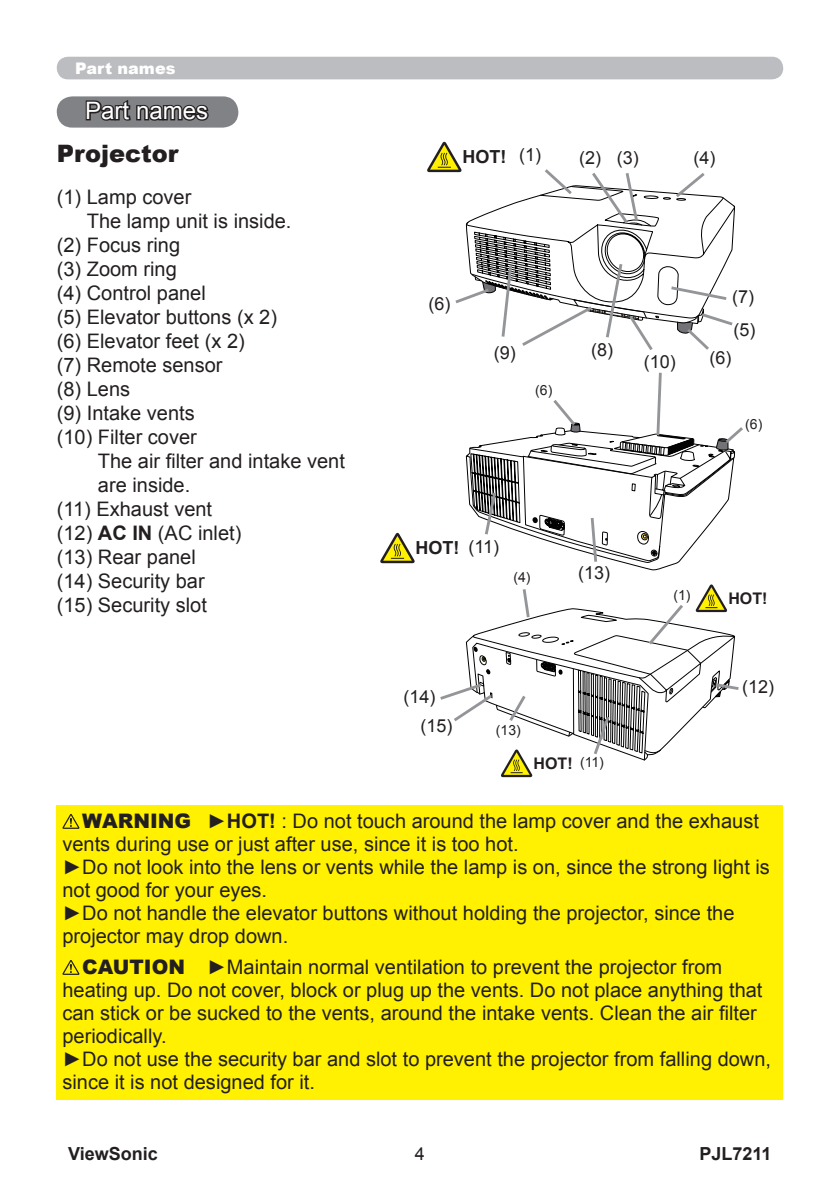
<style>
.page{position:relative;width:840px;height:1191px;background:#fff}
.page>*{position:absolute;margin:0;border:0;box-sizing:border-box;transform-origin:0 0}
.t1{font:24px "Arial";color:#fff}
.t2{font:900 24px "Arial";color:#231f20}
.t3{font:20px/23px "Arial";color:#231f20}
.t4{font:900 20px "Arial";color:#231f20}
.t5{font:18px "Arial";color:#231f20}
.t6{font:700 18px "Arial";color:#231f20}
.t7{font:900 16px "Arial";color:#fff}
.t8{font:700 16px "Arial";color:#231f20}
.t9{font:14px "Arial";color:#231f20}
.s1{font-weight:700}
.s2{font-weight:400}
</style>
<div class="page">
<div style="left:57px;top:57px;width:725px;height:22px;background:#bcbdc0;border-radius:11px"></div>
<div style="left:57px;top:96px;width:181px;height:32px;background:#808285;border-radius:16px"></div>
<svg style="left:85px;top:100px;width:124px;height:21px"></svg>
<div style="left:57px;top:805px;width:725px;height:295px;background:#fff101"></div>
<svg style="left:62px;top:814px;width:17px;height:15px"></svg>
<svg style="left:62px;top:960px;width:17px;height:15px"></svg>
<svg style="left:380px;top:533px;width:34px;height:30px"></svg>
<svg style="left:427px;top:142px;width:316px;height:635px"></svg>
<p class="t7" style="left:75px;top:57px;width:102px">Part names</p>
<p class="t1" style="left:85px;top:95px;width:124px">Part names</p>
<p class="t2" style="left:57px;top:136px;width:123px">Projector</p>
<p class="t3" style="left:57px;top:186px;width:136px">(1) Lamp cover</p>
<p class="t3" style="left:87px;top:210px;width:206px">The lamp unit is inside.</p>
<p class="t3" style="left:57px;top:234px;width:125px">(2) Focus ring</p>
<p class="t3" style="left:57px;top:258px;width:122px">(3) Zoom ring</p>
<p class="t3" style="left:57px;top:282px;width:150px">(4) Control panel</p>
<p class="t3" style="left:57px;top:306px;width:222px">(5) Elevator buttons (x 2)</p>
<p class="t3" style="left:57px;top:330px;width:189px">(6) Elevator feet (x 2)</p>
<p class="t3" style="left:57px;top:354px;width:167px">(7) Remote sensor</p>
<p class="t3" style="left:57px;top:378px;width:75px">(8) Lens</p>
<p class="t3" style="left:57px;top:402px;width:139px">(9) Intake vents</p>
<p class="t3" style="left:57px;top:426px;width:142px">(10) Filter cover</p>
<p class="t3" style="left:98px;top:450px;width:248px">The air filter and intake vent</p>
<p class="t3" style="left:98px;top:474px;width:94px">are inside.</p>
<p class="t3" style="left:57px;top:498px;width:157px">(11) Exhaust vent</p>
<p class="t3" style="left:57px;top:522px;width:186px">(12) <span class="s1">AC IN</span> (AC inlet)</p>
<p class="t3" style="left:57px;top:546px;width:140px">(13) Rear panel</p>
<p class="t3" style="left:57px;top:570px;width:149px">(14) Security bar</p>
<p class="t3" style="left:57px;top:594px;width:152px">(15) Security slot</p>
<p class="t6" style="left:462px;top:145px;width:45px">HOT!</p>
<p class="t5" style="left:518px;top:146px;width:121px">(1 ) (2) (3)</p>
<p class="t5" style="left:693px;top:146px;width:23px">(4)</p>
<p class="t5" style="left:428px;top:292px;width:23px">(6)</p>
<p class="t5" style="left:731px;top:285px;width:23px">(7)</p>
<p class="t5" style="left:733px;top:318px;width:23px">(5)</p>
<p class="t5" style="left:493px;top:340px;width:23px">(9)</p>
<p class="t5" style="left:590px;top:337px;width:23px">(8)</p>
<p class="t5" style="left:643px;top:350px;width:89px">(1 0) (6)</p>
<p class="t9" style="left:535px;top:381px;width:19px">(6)</p>
<p class="t9" style="left:744px;top:415px;width:19px">(6)</p>
<p class="t6" style="left:415px;top:536px;width:85px">HOT! <span class="s2">(11 )</span></p>
<p class="t9" style="left:513px;top:568px;width:19px">(4)</p>
<p class="t5" style="left:578px;top:560px;width:34px">(1 3)</p>
<p class="t5" style="left:403px;top:685px;width:34px">(1 4)</p>
<p class="t5" style="left:420px;top:714px;width:34px">(1 5)</p>
<p class="t9" style="left:495px;top:720px;width:26px">(1 3)</p>
<p class="t8" style="left:533px;top:753px;width:41px">HOT!</p>
<p class="t9" style="left:579px;top:753px;width:25px">(11 )</p>
<p class="t9" style="left:673px;top:586px;width:19px">(1)</p>
<p class="t8" style="left:728px;top:588px;width:41px">HOT!</p>
<p class="t5" style="left:741px;top:675px;width:34px">(12)</p>
<p class="t3" style="left:62px;top:810px;width:708px;text-indent:145px">►<span class="s1">HOT!</span> : Do not touch around the lamp cover and the exhaust vents during use or just after use, since it is too hot.<br>►Do not look into the lens or vents while the lamp is on, since the strong light is not good for your eyes.<br>►Do not handle the elevator buttons without holding the projector, since the projector may drop down.</p>
<p class="t4" style="left:82px;top:806px;width:110px">WARNING</p>
<p class="t3" style="left:62px;top:956px;width:709px;text-indent:145px">►Maintain normal ventilation to prevent the projector from heating up. Do not cover, block or plug up the vents. Do not place anything that can stick or be sucked to the vents, around the intake vents. Clean the air filter periodically.<br>►Do not use the security bar and slot to prevent the projector from falling down, since it is not designed for it.</p>
<p class="t4" style="left:82px;top:952px;width:104px">CAUTION</p>
<p class="t6" style="left:68px;top:1141px;width:91px">ViewSonic</p>
<p class="t6" style="left:699px;top:1141px;width:74px">PJL7211</p>
</div>
